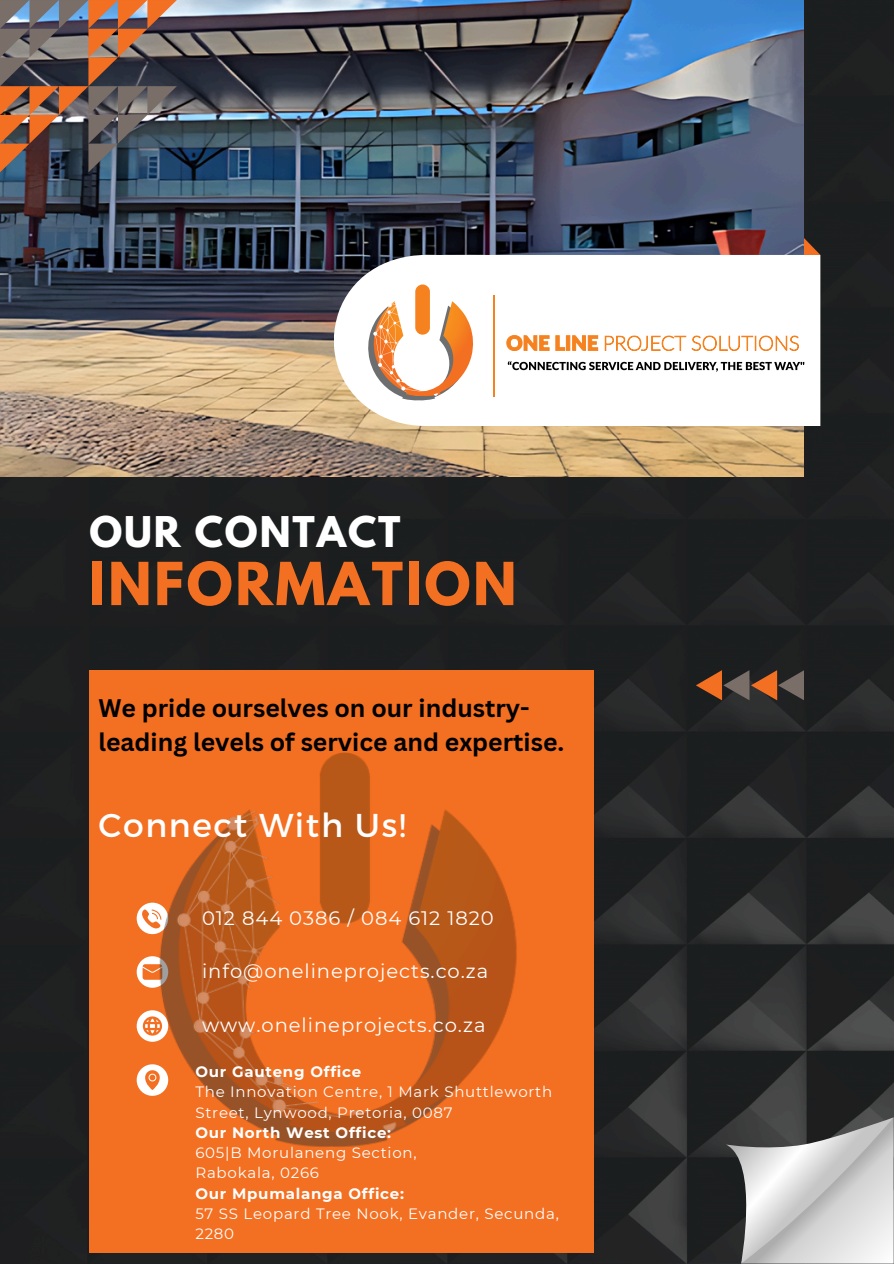
<style>
.page{position:relative;width:894px;height:1264px;background:#fff}
.page>*{position:absolute;margin:0;border:0;box-sizing:border-box;transform-origin:0 0}
.t1{font:700 52.5px "League Spartan";letter-spacing:.05em;color:#f36f21}
.t2{font:700 37.5px "League Spartan";letter-spacing:.05em;color:#fff}
.t3{font:33px "Montserrat";letter-spacing:.05em;color:#fff}
.t4{font:700 24.75px/33.8px "Canva Sans";color:#000}
.t5{font:19.5px "Montserrat";letter-spacing:.05em;color:#fff}
.t6{font:15px/20.2px "Montserrat";letter-spacing:.05em;color:#fff}
.t7{font:700 15px "Montserrat";letter-spacing:.05em;color:#fff}
</style>
<div class="page">
<img style="left:0;top:0;width:893px;height:1263px">
<svg style="left:725px;top:1117px;width:168px;height:146px;background:#adadad"></svg>
<svg style="left:803px;top:238px;width:17px;height:17px"></svg>
<img style="left:0;top:0;width:803px;height:476px">
<div style="left:89px;top:670px;width:504px;height:582px;background:#f36f21"></div>
<svg style="left:137px;top:903px;width:12px;height:31px"></svg>
<svg style="left:137px;top:956px;width:12px;height:31px"></svg>
<svg style="left:137px;top:1010px;width:12px;height:31px"></svg>
<svg style="left:137px;top:1064px;width:12px;height:31px"></svg>
<svg style="left:334px;top:255px;width:486px;height:171px"></svg>
<img style="left:0;top:0;width:177px;height:172px">
<svg style="left:695px;top:670px;width:108px;height:30px;background:#684632"></svg>
<svg style="left:506px;top:335px;width:91px;height:16px"></svg>
<svg style="left:605px;top:336px;width:193px;height:15px"></svg>
<svg style="left:507px;top:361px;width:297px;height:11px"></svg>
<svg style="left:367px;top:284px;width:106px;height:116px"></svg>
<hr style="left:492px;top:296px;width:2px;height:101px;background:#f5821f">
<img style="left:149px;top:752px;width:368px;height:395px">
<p class="t2" style="left:89px;top:513px;width:313px">OUR CONTACT</p>
<p class="t1" style="left:89px;top:558px;width:428px">INFORMATION</p>
<p class="t4" style="left:98px;top:690px;width:467px">We pride ourselves on our industry&shy;leading levels of service and expertise.</p>
<h2 class="t3" style="left:98px;top:804px;width:309px">Connect With Us!</h2>
<h1 class="t5" style="left:202px;top:905px;width:293px">012 844 0386 / 084 612 1820</h1>
<h4 class="t5" style="left:202px;top:959px;width:288px">info@onelineprojects.co.za</h4>
<p class="t5" style="left:202px;top:1013px;width:285px">www.onelineprojects.co.za</p>
<h5 class="t7" style="left:195px;top:1062px;width:167px">Our Gauteng Office</h5>
<h5 class="t6" style="left:195px;top:1081px;width:358px">The Innovation Centre, 1 Mark Shuttleworth<br>Street, Lynwood, Pretoria, 0087</h5>
<h5 class="t7" style="left:195px;top:1123px;width:197px">Our North West Office:</h5>
<h3 class="t6" style="left:195px;top:1142px;width:223px">605|B Morulaneng Section,</h3>
<p class="t6" style="left:195px;top:1162px;width:125px">Rabokala, 0266</p>
<p class="t7" style="left:195px;top:1183px;width:210px">Our Mpumalanga Office:</p>
<p class="t6" style="left:195px;top:1203px;width:365px">57 SS Leopard Tree Nook, Evander, Secunda,<br>2280</p>
</div>
